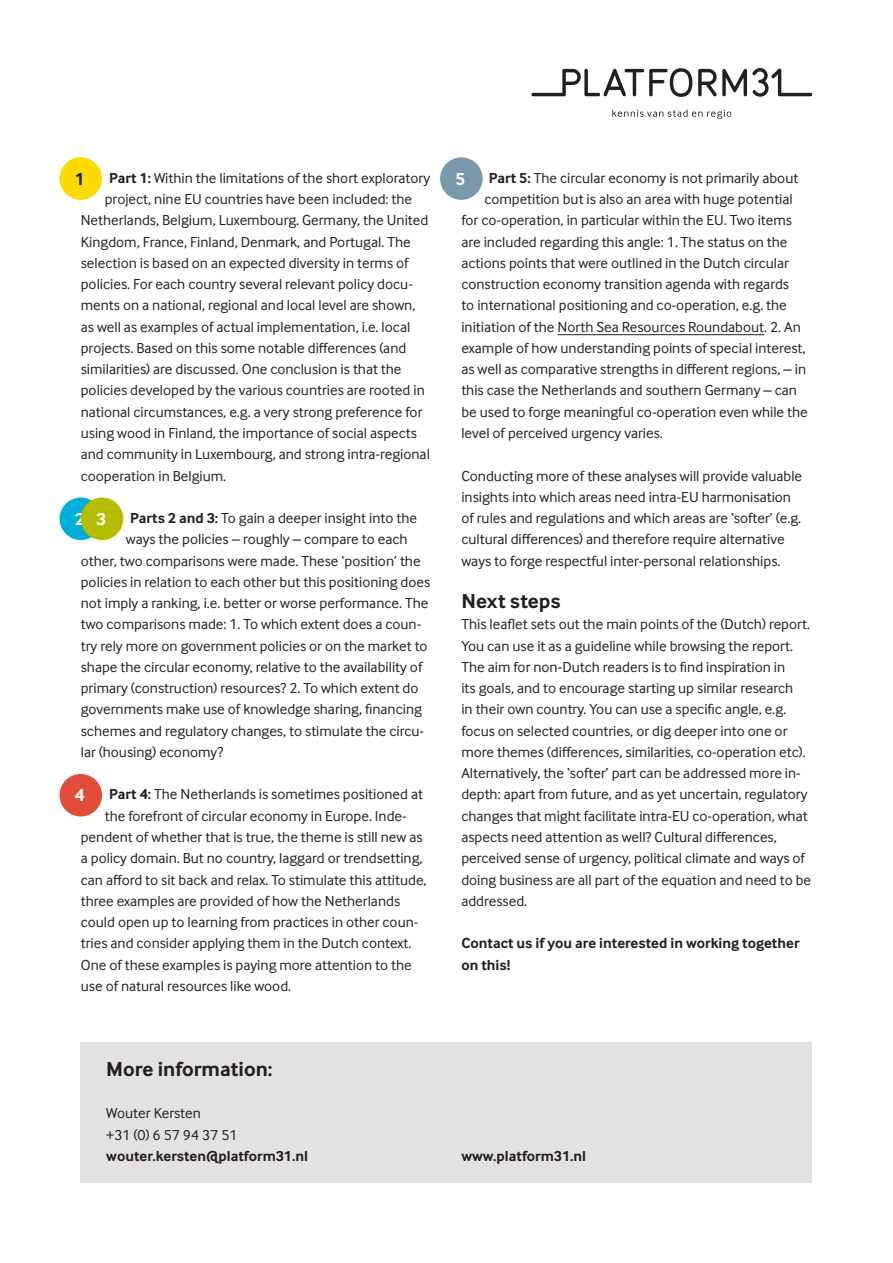
<style>
.page{position:relative;width:893px;height:1263px;background:#fff}
.page>*{position:absolute;margin:0;border:0;box-sizing:border-box;transform-origin:0 0}
.Tussenkop{font:700 21px "Inter Face";color:#231f20}
.Hfdst_Bold{font:700 18px "Inter Face";color:#fff}
.Hfdst_Bold-2{font:700 18px "Inter Face";color:#231f20}
.Bodytekst{font:15px/21.3px "Inter Face";color:#231f20}
.Bodytekst-2{font:700 15px/21.3px "Inter Face";color:#231f20}
.s1{font-weight:700}
</style>
<div class="page">
<svg style="left:612px;top:110px;width:119px;height:9px"></svg>
<svg style="left:531px;top:68px;width:161px;height:29px"></svg>
<svg style="left:698px;top:68px;width:114px;height:29px"></svg>
<div style="left:81px;top:1042px;width:731px;height:140px;background:#e4e2e0"></div>
<hr style="left:558px;top:334px;width:206px;height:1px;background:#231f20">
<div style="left:60px;top:157px;width:42px;height:43px;background:#fedb00;border-radius:50%"></div>
<div style="left:440px;top:157px;width:43px;height:43px;background:#7a99ac;border-radius:50%"></div>
<div style="left:60px;top:497px;width:42px;height:43px;background:#00afd7;border-radius:50%"></div>
<div style="left:60px;top:774px;width:42px;height:42px;background:#e04e39;border-radius:50%"></div>
<div style="left:81px;top:497px;width:42px;height:43px;background:#b5bd00;border-radius:50%"></div>
<p class="Bodytekst" style="left:109px;top:167px;width:323px"><span class="s1">Part 1:</span> Within the limitations of the short exploratory</p>
<p class="Bodytekst" style="left:105px;top:188px;width:309px">project, nine EU countries have been included: the</p>
<p class="Bodytekst" style="left:81px;top:210px;width:349px">Netherlands, Belgium, Luxembourg. Germany, the United</p>
<p class="Bodytekst" style="left:81px;top:231px;width:331px">Kingdom, France, Finland, Denmark, and Portugal. The</p>
<p class="Bodytekst" style="left:81px;top:252px;width:329px">selection is based on an expected diversity in terms of</p>
<p class="Bodytekst" style="left:81px;top:273px;width:334px">policies. For each country several relevant policy docu-</p>
<p class="Bodytekst" style="left:81px;top:295px;width:336px">ments on a national, regional and local level are shown,</p>
<p class="Bodytekst" style="left:81px;top:316px;width:331px">as well as examples of actual implementation, i.e. local</p>
<p class="Bodytekst" style="left:81px;top:337px;width:327px">projects. Based on this some notable differences (and</p>
<p class="Bodytekst" style="left:81px;top:358px;width:322px">similarities) are discussed. One conclusion is that the</p>
<p class="Bodytekst" style="left:81px;top:380px;width:345px">policies developed by the various countries are rooted in</p>
<p class="Bodytekst" style="left:81px;top:401px;width:343px">national circumstances, e.g. a very strong preference for</p>
<p class="Bodytekst" style="left:81px;top:422px;width:338px">using wood in Finland, the importance of social aspects</p>
<p class="Bodytekst" style="left:81px;top:443px;width:351px">and community in Luxembourg, and strong intra-regional</p>
<p class="Bodytekst" style="left:81px;top:465px;width:147px">cooperation in Belgium.</p>
<p class="Bodytekst" style="left:130px;top:507px;width:288px"><span class="s1">Parts 2 and 3:</span> To gain a deeper insight into the</p>
<p class="Bodytekst" style="left:126px;top:529px;width:283px">ways the policies – roughly – compare to each</p>
<p class="Bodytekst" style="left:81px;top:550px;width:341px">other, two comparisons were made. These ‘position’ the</p>
<p class="Bodytekst" style="left:81px;top:571px;width:351px">policies in relation to each other but this positioning does</p>
<p class="Bodytekst" style="left:81px;top:592px;width:349px">not imply a ranking, i.e. better or worse performance. The</p>
<p class="Bodytekst" style="left:81px;top:614px;width:342px">two comparisons made: 1. To which extent does a coun-</p>
<p class="Bodytekst" style="left:81px;top:635px;width:348px">try rely more on government policies or on the market to</p>
<p class="Bodytekst" style="left:81px;top:656px;width:343px">shape the circular economy, relative to the availability of</p>
<p class="Bodytekst" style="left:81px;top:677px;width:339px">primary (construction) resources? 2. To which extent do</p>
<p class="Bodytekst" style="left:81px;top:699px;width:343px">governments make use of knowledge sharing, financing</p>
<p class="Bodytekst" style="left:81px;top:720px;width:345px">schemes and regulatory changes, to stimulate the circu-</p>
<p class="Bodytekst" style="left:81px;top:741px;width:144px">lar (housing) economy?</p>
<p class="Bodytekst" style="left:109px;top:784px;width:315px"><span class="s1">Part 4:</span> The Netherlands is sometimes positioned at</p>
<p class="Bodytekst" style="left:105px;top:805px;width:303px">the forefront of circular economy in Europe. Inde-</p>
<p class="Bodytekst" style="left:81px;top:826px;width:343px">pendent of whether that is true, the theme is still new as</p>
<p class="Bodytekst" style="left:81px;top:847px;width:343px">a policy domain. But no country, laggard or trendsetting,</p>
<p class="Bodytekst" style="left:81px;top:869px;width:347px">can afford to sit back and relax. To stimulate this attitude,</p>
<p class="Bodytekst" style="left:81px;top:890px;width:321px">three examples are provided of how the Netherlands</p>
<p class="Bodytekst" style="left:81px;top:911px;width:339px">could open up to learning from practices in other coun-</p>
<p class="Bodytekst" style="left:81px;top:932px;width:332px">tries and consider applying them in the Dutch context.</p>
<p class="Bodytekst" style="left:81px;top:954px;width:332px">One of these examples is paying more attention to the</p>
<p class="Bodytekst" style="left:81px;top:975px;width:212px">use of natural resources like wood.</p>
<p class="Hfdst_Bold-2" style="left:75px;top:168px;width:11px">1</p>
<p class="Hfdst_Bold" style="left:455px;top:168px;width:11px">5</p>
<p class="Bodytekst" style="left:489px;top:167px;width:311px"><span class="s1">Part 5:</span> The circular economy is not primarily about</p>
<p class="Bodytekst" style="left:484px;top:188px;width:310px">competition but is also an area with huge potential</p>
<p class="Bodytekst" style="left:461px;top:210px;width:332px">for co-operation, in particular within the EU. Two items</p>
<p class="Bodytekst" style="left:461px;top:231px;width:328px">are included regarding this angle: 1. The status on the</p>
<p class="Bodytekst" style="left:461px;top:252px;width:329px">actions points that were outlined in the Dutch circular</p>
<p class="Bodytekst" style="left:461px;top:273px;width:329px">construction economy transition agenda with regards</p>
<p class="Bodytekst" style="left:461px;top:295px;width:327px">to international positioning and co-operation, e.g. the</p>
<p class="Bodytekst" style="left:461px;top:316px;width:341px">initiation of the North Sea Resources Roundabout. 2. An</p>
<p class="Bodytekst" style="left:461px;top:337px;width:346px">example of how understanding points of special interest,</p>
<p class="Bodytekst" style="left:461px;top:358px;width:346px">as well as comparative strengths in different regions, – in</p>
<p class="Bodytekst" style="left:461px;top:380px;width:337px">this case the Netherlands and southern Germany – can</p>
<p class="Bodytekst" style="left:461px;top:401px;width:348px">be used to forge meaningful co-operation even while the</p>
<p class="Bodytekst" style="left:461px;top:422px;width:203px">level of perceived urgency varies.</p>
<p class="Bodytekst" style="left:461px;top:465px;width:342px">Conducting more of these analyses will provide valuable insights into which areas need intra-EU harmonisation of rules and regulations and which areas are ‘softer’ (e.g. cultural differences) and therefore require alternative ways to forge respectful inter-personal relationships.</p>
<p class="Tussenkop" style="left:461px;top:589px;width:101px">Next steps</p>
<p class="Bodytekst" style="left:461px;top:614px;width:351px">This leaflet sets out the main points of the (Dutch) report.<br>You can use it as a guideline while browsing the report.<br>The aim for non-Dutch readers is to find inspiration in<br>its goals, and to encourage starting up similar research<br>in their own country. You can use a specific angle, e.g. focus on selected countries, or dig deeper into one or more themes (differences, similarities, co-operation etc).<br>Alternatively, the ‘softer’ part can be addressed more in&shy;depth: apart from future, and as yet uncertain, regulatory changes that might facilitate intra-EU co-operation, what aspects need attention as well? Cultural differences, perceived sense of urgency, political climate and ways of doing business are all part of the equation and need to be addressed.</p>
<p class="Bodytekst-2" style="left:461px;top:932px;width:340px">Contact us if you are interested in working together on this!</p>
<p class="Hfdst_Bold" style="left:75px;top:508px;width:11px">2</p>
<p class="Hfdst_Bold" style="left:96px;top:508px;width:11px">3</p>
<p class="Hfdst_Bold" style="left:75px;top:785px;width:11px">4</p>
<p class="Tussenkop" style="left:106px;top:1057px;width:168px">More information:</p>
<p class="Bodytekst" style="left:106px;top:1103px;width:96px">Wouter Kersten</p>
<p class="Bodytekst" style="left:106px;top:1124px;width:133px">+31 (0) 6 57 94 37 51</p>
<p class="Bodytekst-2" style="left:106px;top:1145px;width:203px">wouter.kersten@platform31.nl</p>
<p class="Bodytekst-2" style="left:461px;top:1145px;width:126px">www.platform31.nl</p>
</div>
